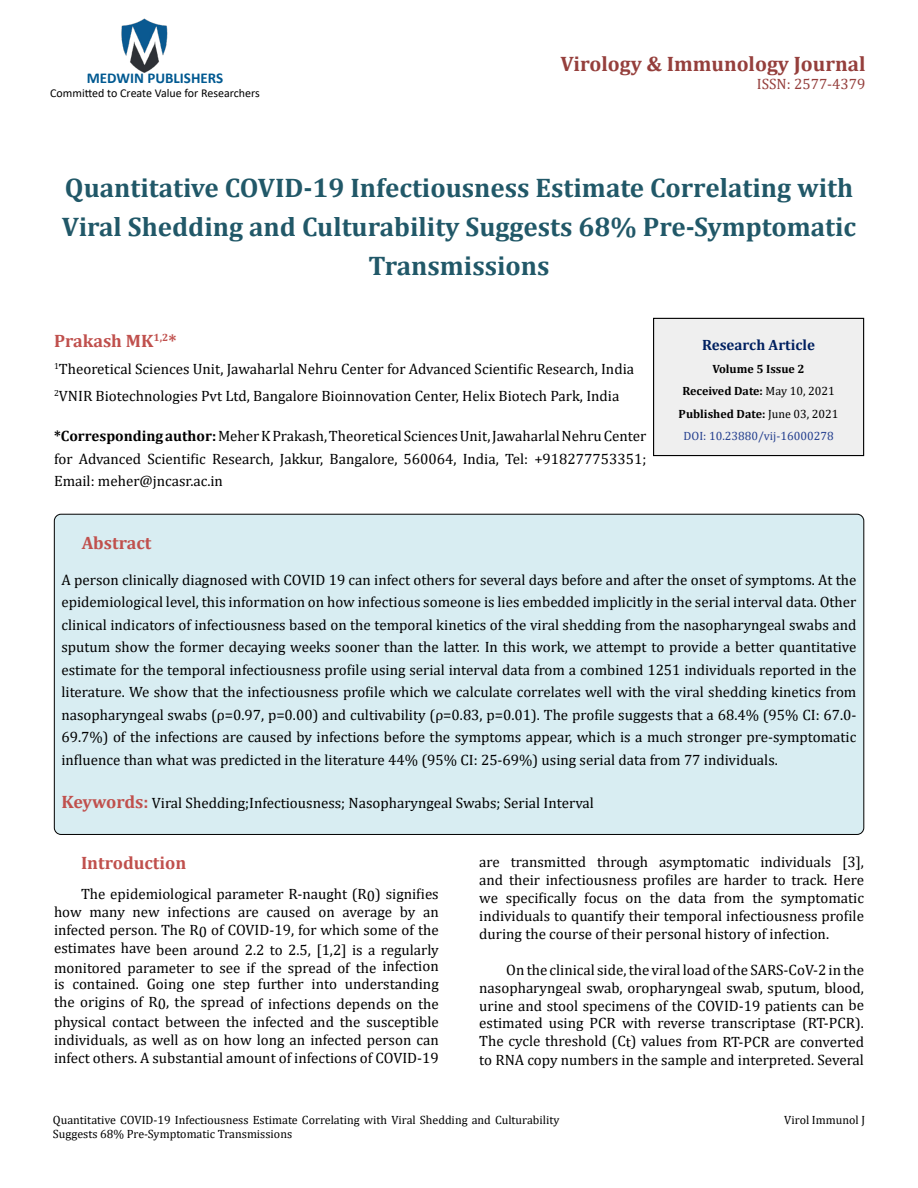
<style>
.page{position:relative;width:918px;height:1188px;background:#fff}
.page>*{position:absolute;margin:0;border:0;box-sizing:border-box;transform-origin:0 0}
.t1{font:700 27px/39px "Cambria";color:#215868;text-align:center}
.t2{font:700 21px "Cambria";color:#953f3c}
.t3{font:700 18px "Cambria";color:#c0504d}
.t4{font:15px/18px "Cambria";color:#000;text-align:justify}
.t5{font:700 15px "Calibri";color:#005991}
.t6{font:700 15px "Cambria";color:#002060}
.t7{font:15px "Cambria";color:#953f3c}
.t8{font:12px/14.4px "Cambria";color:#000}
.t9{font:700 12px/22.5px "Cambria";color:#000;text-align:center}
.t10{font:12px "Calibri";color:#000}
.s1{font-weight:700}
.s2{font-weight:400}
.s3{font-weight:400;color:#25408f}
.s4{font-weight:700;font-size:18px;color:#c0504d}
</style>
<div class="page">
<img style="left:121px;top:18px;width:47px;height:55px">
<div style="left:654px;top:318px;width:210px;height:138px;background:#efefef"></div>
<div style="left:653px;top:318px;width:211px;height:138px;border:1px solid #000"></div>
<div style="left:54px;top:514px;width:810px;height:320px;background:#d8edf2;border-radius:7px"></div>
<p class="t5" style="left:87px;top:67px;width:138px">MEDWIN PUBLISHERS</p>
<p class="t10" style="left:50px;top:85px;width:211px">Committed to Create Value for Researchers</p>
<h2 class="t2" style="left:560px;top:49px;width:307px">Virology &amp; Immunology Journal</h2>
<p class="t7" style="left:757px;top:75px;width:110px">ISSN: 2577-4379</p>
<h1 class="t1" style="left:62px;top:167px;width:796px">Quantitative COVID-19 Infectiousness Estimate Correlating with<br>Viral Shedding and Culturability Suggests 68% Pre-Symptomatic<br>Transmissions</h1>
<p class="t3" style="left:54px;top:328px;width:124px">Prakash MK<sup>1,2</sup>*</p>
<p class="t4" style="left:54px;top:355px;width:582px;line-height:27px"><sup>1</sup>Theoretical Sciences Unit, Jawaharlal Nehru Center for Advanced Scientific Research, India<br><sup>2</sup>VNIR Biotechnologies Pvt Ltd, Bangalore Bioinnovation Center, Helix Biotech Park, India</p>
<p class="t4" style="left:54px;top:425px;width:594px;line-height:22.5px"><span class="s1">*Corresponding author:</span> Meher K Prakash, Theoretical Sciences Unit, Jawaharlal Nehru Center for Advanced Scientific Research, Jakkur, Bangalore, 560064, India, Tel: +918277753351; Email: meher@jncasr.ac.in</p>
<p class="t6" style="left:702px;top:334px;width:114px">Research Article</p>
<p class="t9" style="left:679px;top:357px;width:161px">Volume 5 Issue 2<br>Received Date: <span class="s2">May 10, 2021<br></span>Published Date: <span class="s2">June 03, 2021<br></span><span class="s3">DOI: 10.23880/vij-16000278</span></p>
<p class="t3" style="left:82px;top:530px;width:71px">Abstract</p>
<p class="t4" style="left:61px;top:568px;width:797px;line-height:22.5px">A person clinically diagnosed with COVID 19 can infect others for several days before and after the onset of symptoms. At the epidemiological level, this information on how infectious someone is lies embedded implicitly in the serial interval data. Other clinical indicators of infectiousness based on the temporal kinetics of the viral shedding from the nasopharyngeal swabs and sputum show the former decaying weeks sooner than the latter. In this work, we attempt to provide a better quantitative estimate for the temporal infectiousness profile using serial interval data from a combined 1251 individuals reported in the literature. We show that the infectiousness profile which we calculate correlates well with the viral shedding kinetics from nasopharyngeal swabs (ρ=0.97, p=0.00) and cultivability (ρ=0.83, p=0.01). The profile suggests that a 68.4% (95% CI: 67.0- 69.7%) of the infections are caused by infections before the symptoms appear, which is a much stronger pre-symptomatic influence than what was predicted in the literature 44% (95% CI: 25-69%) using serial data from 77 individuals.</p>
<p class="t4" style="left:61px;top:793px;width:534px"><span class="s4">Keywords:</span> Viral Shedding;Infectiousness; Nasopharyngeal Swabs; Serial Interval</p>
<p class="t3" style="left:81px;top:851px;width:107px">Introduction</p>
<p class="t4" style="left:54px;top:885px;width:386px;text-indent:27px">The epidemiological parameter R-naught (R0) signifies how many new infections are caused on average by an infected person. The R0 of COVID-19, for which some of the</p>
<p class="t4" style="left:54px;top:941px;width:386px">estimates have been around 2.2 to 2.5, [1,2] is a regularly monitored parameter to see if the spread of the infection</p>
<p class="t4" style="left:54px;top:974px;width:386px;line-height:19.5px">is contained. Going one step further into understanding the origins of R0, the spread of infections depends on the</p>
<p class="t4" style="left:54px;top:1013px;width:386px">physical contact between the infected and the susceptible individuals, as well as on how long an infected person can infect others. A substantial amount of infections of COVID-19</p>
<p class="t4" style="left:479px;top:853px;width:386px">are transmitted through asymptomatic individuals [3], and their infectiousness profiles are harder to track. Here we specifically focus on the data from the symptomatic individuals to quantify their temporal infectiousness profile during the course of their personal history of infection.</p>
<p class="t4" style="left:479px;top:961px;width:386px;text-indent:27px">On the clinical side, the viral load of the SARS-CoV-2 in the nasopharyngeal swab, oropharyngeal swab, sputum, blood, urine and stool specimens of the COVID-19 patients can be</p>
<p class="t4" style="left:479px;top:1013px;width:386px">estimated using PCR with reverse transcriptase (RT-PCR).<br>The cycle threshold (Ct) values from RT-PCR are converted</p>
<p class="t4" style="left:479px;top:1051px;width:386px">to RNA copy numbers in the sample and interpreted. Several</p>
<p class="t8" style="left:53px;top:1113px;width:508px">Quantitative COVID-19 Infectiousness Estimate Correlating with Viral Shedding and Culturability<br>Suggests 68% Pre-Symptomatic Transmissions</p>
<p class="t8" style="left:784px;top:1113px;width:82px">Virol Immunol J</p>
</div>
